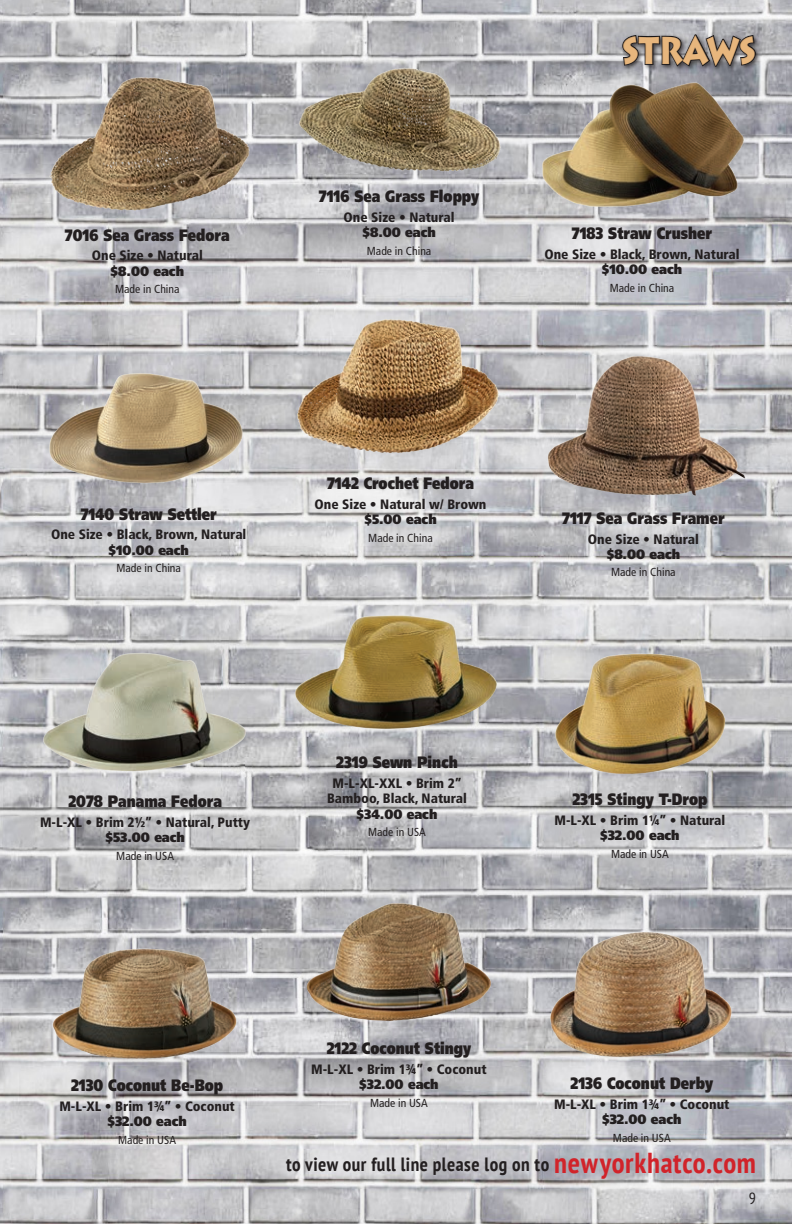
<style>
.page{position:relative;width:792px;height:1224px;background:#fff}
.page>*{position:absolute;margin:0;border:0;box-sizing:border-box;transform-origin:0 0}
.t1{font:900 38.4px "Lithos Pro";color:#e7b67d;scale:.8 1}
.t2{font:700 condensed 19.2px "PT Sans";letter-spacing:.025em;color:#231f20}
.style___Name{font:900 16.4px "Frutiger";color:#231f20;scale:.8 1}
.t3{font:condensed 16px "PT Sans";color:#231f20}
.description{font:900 condensed 13.6px "Frutiger";color:#231f20}
.description-2{font:900 13.6px "Frutiger";letter-spacing:-.005em;color:#231f20;scale:.9 1}
.made_in_usa{font:condensed 11.6px "Frutiger";color:#231f20}
.s1{font-size:28.8px;color:#d1232a}
</style>
<div class="page">
<img style="left:0;top:0;width:792px;height:1224px">
<svg style="left:594px;top:22px;width:198px;height:62px;background:#8d8c90"></svg>
<img style="left:33px;top:61px;width:231px;height:162px">
<img style="left:30px;top:362px;width:232px;height:131px">
<img style="left:29px;top:641px;width:231px;height:142px">
<img style="left:31px;top:911px;width:231px;height:169px">
<img style="left:285px;top:60px;width:231px;height:119px">
<img style="left:282px;top:309px;width:231px;height:154px">
<img style="left:281px;top:605px;width:231px;height:134px">
<img style="left:283px;top:875px;width:231px;height:168px">
<img style="left:528px;top:73px;width:231px;height:142px">
<img style="left:527px;top:332px;width:231px;height:169px">
<img style="left:524px;top:625px;width:231px;height:169px">
<img style="left:526px;top:909px;width:231px;height:169px">
<p class="style___Name" style="left:65px;top:225px;width:207px">7016 Sea Grass Fedora</p>
<p class="description" style="left:92px;top:248px;width:113px">One Size • Natural</p>
<p class="description-2" style="left:111px;top:263px;width:83px">$8.00 each</p>
<p class="made_in_usa" style="left:115px;top:283px;width:66px">Made in China</p>
<p class="style___Name" style="left:319px;top:187px;width:202px">7116 Sea Grass Floppy</p>
<p class="description" style="left:344px;top:209px;width:113px">One Size • Natural</p>
<p class="description-2" style="left:362px;top:224px;width:83px">$8.00 each</p>
<p class="made_in_usa" style="left:367px;top:244px;width:66px">Made in China</p>
<h1 class="t1" style="left:622px;top:27px;width:169px">STRAWS</h1>
<p class="style___Name" style="left:572px;top:223px;width:177px">7183 Straw Crusher</p>
<p class="description" style="left:544px;top:246px;width:197px">One Size • Black, Brown, Natural</p>
<p class="description-2" style="left:602px;top:261px;width:91px">$10.00 each</p>
<p class="made_in_usa" style="left:610px;top:281px;width:66px">Made in China</p>
<p class="style___Name" style="left:81px;top:504px;width:172px">7140 Straw Settler</p>
<p class="description" style="left:51px;top:527px;width:197px">One Size • Black, Brown, Natural</p>
<p class="description-2" style="left:109px;top:542px;width:91px">$10.00 each</p>
<p class="made_in_usa" style="left:117px;top:562px;width:66px">Made in China</p>
<p class="style___Name" style="left:327px;top:473px;width:185px">7142 Crochet Fedora</p>
<p class="description" style="left:315px;top:496px;width:173px">One Size • Natural w/ Brown</p>
<p class="description-2" style="left:364px;top:511px;width:82px">$5.00 each</p>
<p class="made_in_usa" style="left:368px;top:531px;width:66px">Made in China</p>
<p class="style___Name" style="left:562px;top:508px;width:204px">7117 Sea Grass Framer</p>
<p class="description" style="left:588px;top:531px;width:113px">One Size • Natural</p>
<p class="description-2" style="left:607px;top:546px;width:83px">$8.00 each</p>
<p class="made_in_usa" style="left:611px;top:566px;width:66px">Made in China</p>
<p class="style___Name" style="left:68px;top:791px;width:193px">2078 Panama Fedora</p>
<p class="description" style="left:40px;top:814px;width:212px">M-L-XL • Brim 2½” • Natural, Putty</p>
<p class="description-2" style="left:105px;top:829px;width:90px">$53.00 each</p>
<p class="made_in_usa" style="left:116px;top:849px;width:59px">Made in USA</p>
<p class="style___Name" style="left:336px;top:753px;width:153px">2319 Sewn Pinch</p>
<p class="description" style="left:333px;top:775px;width:131px">M-L-XL-XXL • Brim 2”</p>
<p class="description" style="left:327px;top:790px;width:141px">Bamboo, Black, Natural</p>
<p class="description-2" style="left:357px;top:806px;width:91px">$34.00 each</p>
<p class="made_in_usa" style="left:368px;top:826px;width:59px">Made in USA</p>
<p class="style___Name" style="left:572px;top:790px;width:170px">2315 Stingy T-Drop</p>
<p class="description" style="left:554px;top:812px;width:172px">M-L-XL • Brim 1¼” • Natural</p>
<p class="description-2" style="left:600px;top:827px;width:90px">$32.00 each</p>
<p class="made_in_usa" style="left:611px;top:847px;width:59px">Made in USA</p>
<p class="style___Name" style="left:71px;top:1076px;width:192px">2130 Coconut Be-Bop</p>
<p class="description" style="left:59px;top:1098px;width:177px">M-L-XL • Brim 1¾” • Coconut</p>
<p class="description-2" style="left:107px;top:1113px;width:90px">$32.00 each</p>
<p class="made_in_usa" style="left:118px;top:1133px;width:59px">Made in USA</p>
<p class="style___Name" style="left:327px;top:1039px;width:182px">2122 Coconut Stingy</p>
<p class="description" style="left:311px;top:1061px;width:177px">M-L-XL • Brim 1¾” • Coconut</p>
<p class="description-2" style="left:359px;top:1076px;width:90px">$32.00 each</p>
<p class="made_in_usa" style="left:370px;top:1096px;width:59px">Made in USA</p>
<p class="style___Name" style="left:571px;top:1074px;width:180px">2136 Coconut Derby</p>
<p class="description" style="left:554px;top:1096px;width:177px">M-L-XL • Brim 1¾” • Coconut</p>
<p class="description-2" style="left:602px;top:1111px;width:90px">$32.00 each</p>
<p class="made_in_usa" style="left:613px;top:1131px;width:59px">Made in USA</p>
<h2 class="t2" style="left:286px;top:1152px;width:471px">to view our full line please log on to <span class="s1">newyorkhatco.com</span></h2>
<p class="t3" style="left:749px;top:1188px;width:9px">9</p>
</div>
